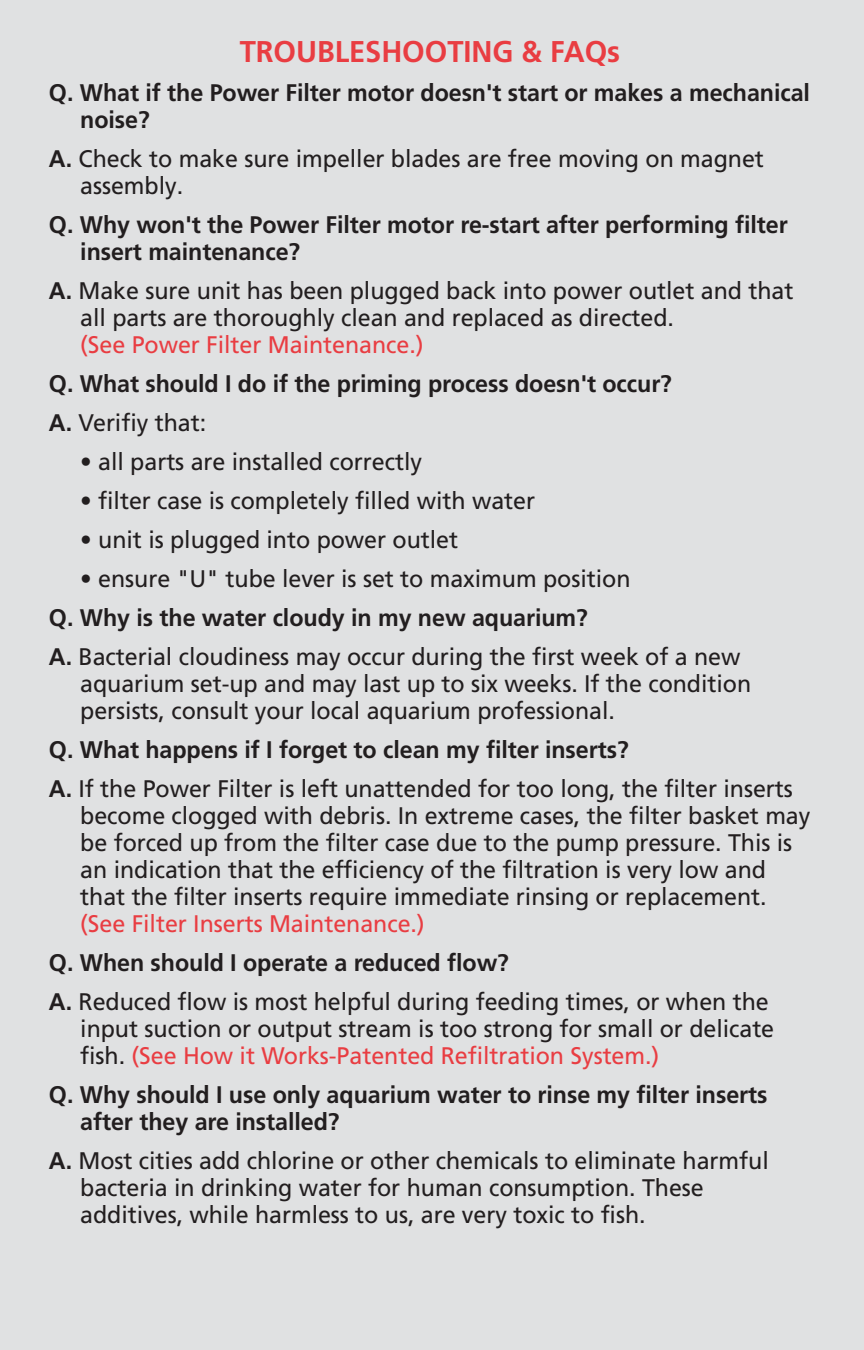
<style>
.page{position:relative;width:864px;height:1350px;background:#e0e1e2}
.page>*{position:absolute;margin:0;border:0;box-sizing:border-box;transform-origin:0 0}
.t1{font:700 30px "Frutiger";letter-spacing:-.005em;color:#e93d42}
.t2{font:24px/27px "Frutiger";letter-spacing:-.005em;color:#221e1f}
.t3{font:700 24px/27px "Frutiger";letter-spacing:-.005em;color:#221e1f}
.t4{font:24px "Frutiger";letter-spacing:-.005em;color:#e93d42}
.s1{font-weight:700}
.s2{font-weight:400}
.s3{color:#e93d42}
</style>
<div class="page">
<p class="t1" style="left:240px;top:39px;width:382px">TROUBLESHOOTING &amp; FAQs</p>
<p class="t3" style="left:80px;top:81px;width:731px;text-indent:-31px">Q. What if the Power Filter motor doesn't start or makes a mechanical noise?</p>
<p class="t2" style="left:80px;top:147px;width:685px;text-indent:-31px"><span class="s1">A.</span> Check to make sure impeller blades are free moving on magnet assembly.</p>
<p class="t3" style="left:80px;top:213px;width:709px;text-indent:-31px">Q. Why won't the Power Filter motor re-start after performing filter insert maintenance?</p>
<p class="t2" style="left:80px;top:279px;width:715px;text-indent:-31px"><span class="s1">A.</span> Make sure unit has been plugged back into power outlet and that all parts are thoroughly clean and replaced as directed.</p>
<p class="t4" style="left:80px;top:335px;width:345px">(See Power Filter Maintenance.)</p>
<p class="t3" style="left:49px;top:366px;width:624px;line-height:39px">Q. What should I do if the priming process doesn't occur?<br>A. <span class="s2">Verifiy that:</span></p>
<p class="t2" style="left:80px;top:450px;width:343px">• all parts are installed correctly</p>
<p class="t2" style="left:80px;top:489px;width:456px">• filter case is completely filled with water</p>
<p class="t2" style="left:80px;top:528px;width:379px">• unit is plugged into power outlet</p>
<p class="t2" style="left:80px;top:567px;width:552px">• ensure "U" tube lever is set to maximum position</p>
<p class="t2" style="left:49px;top:600px;width:693px;line-height:39px"><span class="s1">Q. Why is the water cloudy in my new aquarium?<br>A.</span> Bacterial cloudiness may occur during the first week of a new</p>
<p class="t2" style="left:80px;top:672px;width:673px">aquarium set-up and may last up to six weeks. If the condition persists, consult your local aquarium professional.</p>
<p class="t2" style="left:49px;top:732px;width:745px;line-height:39px"><span class="s1">Q. What happens if I forget to clean my filter inserts?<br>A.</span> If the Power Filter is left unattended for too long, the filter inserts</p>
<p class="t2" style="left:80px;top:804px;width:732px">become clogged with debris. In extreme cases, the filter basket may be forced up from the filter case due to the pump pressure. This is an indication that the efficiency of the filtration is very low and that the filter inserts require immediate rinsing or replacement.</p>
<p class="t4" style="left:80px;top:914px;width:346px">(See Filter Inserts Maintenance.)</p>
<p class="t2" style="left:49px;top:945px;width:721px;line-height:39px"><span class="s1">Q. When should I operate a reduced flow?<br>A.</span> Reduced flow is most helpful during feeding times, or when the</p>
<p class="t2" style="left:80px;top:1017px;width:695px">input suction or output stream is too strong for small or delicate fish. <span class="s3">(See How it Works-Patented Refiltration System.)</span></p>
<p class="t3" style="left:80px;top:1083px;width:689px;text-indent:-31px">Q. Why should I use only aquarium water to rinse my filter inserts after they are installed?</p>
<p class="t2" style="left:80px;top:1149px;width:690px;text-indent:-31px"><span class="s1">A.</span> Most cities add chlorine or other chemicals to eliminate harmful bacteria in drinking water for human consumption. These additives, while harmless to us, are very toxic to fish.</p>
</div>
